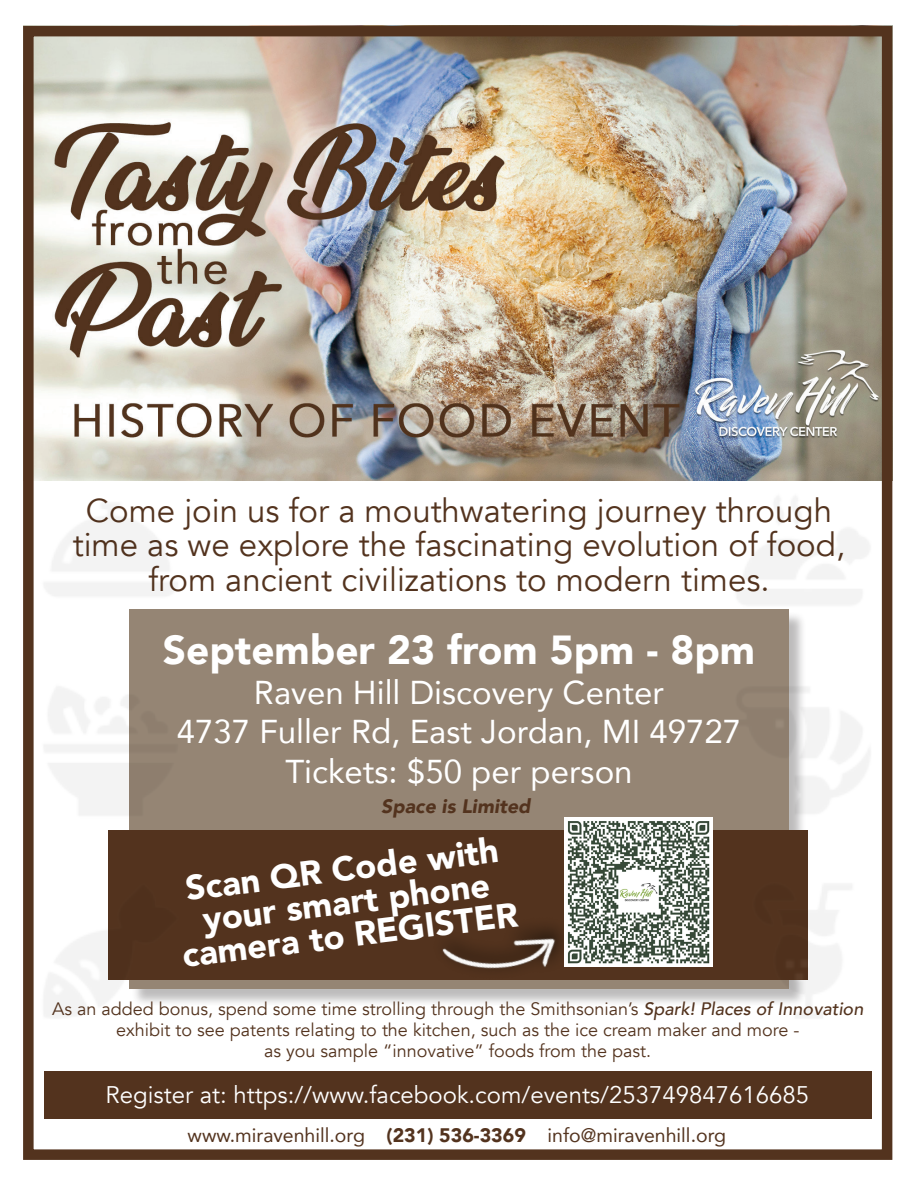
<style>
.page{position:relative;width:918px;height:1188px;background:#fff}
.page>*{position:absolute;margin:0;border:0;box-sizing:border-box;transform-origin:0 0}
.t1{font:900 40.5px "Avenir";color:#fff}
.t2{font:900 34.5px/33px "Avenir";color:#fff;text-align:center}
.t3{font:33px/34.5px "Avenir";color:#53331e;text-align:center}
.t4{font:33px/39.6px "Avenir";color:#fff;text-align:center}
.t5{font:24px "Avenir";color:#fff}
.t6{font:19.5px "Avenir";color:#53331e}
.t7{font:italic 900 19.5px "Avenir";color:#53331e}
.t8{font:18px/21px "Avenir";color:#53331e;text-align:center}
.s1{font-weight:500;font-style:italic}
.s2{font-weight:900}
</style>
<div class="page">
<div style="left:129px;top:609px;width:659px;height:379px;background:#958574"></div>
<img style="left:34px;top:37px;width:847px;height:444px">
<div style="left:23px;top:26px;width:869px;height:1134px;border:10px solid #53331e"></div>
<div style="left:45px;top:1072px;width:827px;height:47px;background:#53331e"></div>
<div style="left:108px;top:831px;width:700px;height:149px;background:#53331e"></div>
<img style="left:372px;top:927px;width:260px;height:76px">
<img style="left:23px;top:460px;width:165px;height:579px">
<img style="left:710px;top:460px;width:177px;height:579px">
<img style="left:564px;top:818px;width:149px;height:148px">
<h3 class="t3" style="left:73px;top:494px;width:774px">Come join us for a mouthwatering journey through time as we explore the fascinating evolution of food, from ancient civilizations to modern times.</h3>
<h1 class="t1" style="left:163px;top:615px;width:594px">September 23 from 5pm - 8pm</h1>
<h3 class="t4" style="left:177px;top:671px;width:566px">Raven Hill Discovery Center<br>4737 Fuller Rd, East Jordan, MI 49727<br>Tickets: $50 per person</h3>
<p class="t7" style="left:381px;top:790px;width:151px">Space is Limited</p>
<h2 class="t2" style="left:172px;top:872px;width:339px;rotate:-7deg">Scan QR Code with your smart phone camera to REGISTER</h2>
<p class="t8" style="left:52px;top:999px;width:813px">As an added bonus, spend some time strolling through the Smithsonian’s <span class="s1">Spark! Places of Innovation </span>exhibit to see patents relating to the kitchen, such as the ice cream maker and more -<br>as you sample “innovative” foods from the past.</p>
<h3 class="t5" style="left:106px;top:1080px;width:705px">Register at: https://www.facebook.com/events/253749847616685</h3>
<p class="t6" style="left:188px;top:1119px;width:540px">www.miravenhill.org <span class="s2">(231) 536-3369</span> info@miravenhill.org</p>
</div>
